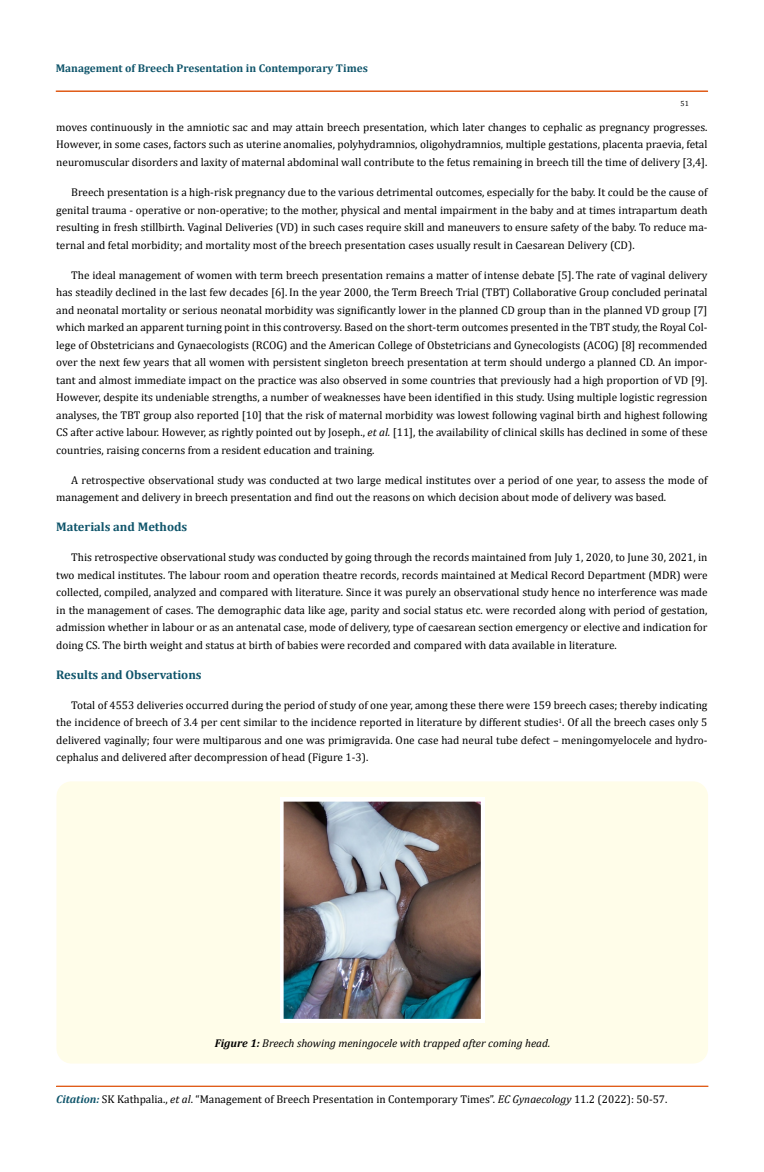
<style>
.page{position:relative;width:764px;height:1172px;background:#fff}
.page>*{position:absolute;margin:0;border:0;box-sizing:border-box;transform-origin:0 0}
.t1{font:700 12.5px "Cambria";color:#0e546a}
.t2{font:11.25px/17.5px "Cambria";color:#000;text-align:justify}
.t3{font:italic 11.25px "Cambria";color:#000}
.t4{font:700 11.25px "Cambria";color:#0e546a}
.t5{font:7.5px "Cambria";color:#000}
.s1{font-style:italic}
.s2{font-weight:700}
.s3{font-weight:700;font-style:italic;color:#0e546a}
</style>
<div class="page">
<div style="left:56px;top:91px;width:651px;height:1px;border:1px solid #e05d1a"></div>
<hr style="left:57px;top:1086px;width:651px;height:1px;background:#e05d1a">
<div style="left:56px;top:781px;width:652px;height:282px;background:#fffde9;border-radius:15px"></div>
<img style="left:281px;top:797px;width:203px;height:225px">
<p class="t4" style="left:56px;top:60px;width:314px">Management of Breech Presentation in Contemporary Times</p>
<p class="t5" style="left:680px;top:98px;width:10px">51</p>
<p class="t2" style="left:56px;top:118px;width:653px">moves continuously in the amniotic sac and may attain breech presentation, which later changes to cephalic as pregnancy progresses.<br>However, in some cases, factors such as uterine anomalies, polyhydramnios, oligohydramnios, multiple gestations, placenta praevia, fetal neuromuscular disorders and laxity of maternal abdominal wall contribute to the fetus remaining in breech till the time of delivery [3,4].</p>
<p class="t2" style="left:56px;top:183px;width:653px;text-indent:15px">Breech presentation is a high-risk pregnancy due to the various detrimental outcomes, especially for the baby. It could be the cause of genital trauma - operative or non-operative; to the mother, physical and mental impairment in the baby and at times intrapartum death resulting in fresh stillbirth. Vaginal Deliveries (VD) in such cases require skill and maneuvers to ensure safety of the baby. To reduce ma&shy;ternal and fetal morbidity; and mortality most of the breech presentation cases usually result in Caesarean Delivery (CD).</p>
<p class="t2" style="left:56px;top:266px;width:653px;text-indent:15px">The ideal management of women with term breech presentation remains a matter of intense debate [5]. The rate of vaginal delivery has steadily declined in the last few decades [6].In the year 2000, the Term Breech Trial (TBT) Collaborative Group concluded perinatal and neonatal mortality or serious neonatal morbidity was significantly lower in the planned CD group than in the planned VD group [7] which marked an apparent turning point in this controversy. Based on the short-term outcomes presented in the TBT study, the Royal Col&shy;lege of Obstetricians and Gynaecologists (RCOG) and the American College of Obstetricians and Gynecologists (ACOG) [8] recommended over the next few years that all women with persistent singleton breech presentation at term should undergo a planned CD. An impor&shy;tant and almost immediate impact on the practice was also observed in some countries that previously had a high proportion of VD [9].<br>However, despite its undeniable strengths, a number of weaknesses have been identified in this study. Using multiple logistic regression analyses, the TBT group also reported [10] that the risk of maternal morbidity was lowest following vaginal birth and highest following CS after active labour. However, as rightly pointed out by Joseph., <span class="s1">et al.</span> [11], the availability of clinical skills has declined in some of these countries, raising concerns from a resident education and training.</p>
<p class="t2" style="left:56px;top:471px;width:653px;text-indent:15px">A retrospective observational study was conducted at two large medical institutes over a period of one year, to assess the mode of management and delivery in breech presentation and find out the reasons on which decision about mode of delivery was based.</p>
<p class="t1" style="left:56px;top:518px;width:133px">Materials and Methods</p>
<p class="t2" style="left:56px;top:548px;width:653px;text-indent:15px">This retrospective observational study was conducted by going through the records maintained from July 1, 2020, to June 30, 2021, in two medical institutes. The labour room and operation theatre records, records maintained at Medical Record Department (MDR) were collected, compiled, analyzed and compared with literature. Since it was purely an observational study hence no interference was made in the management of cases. The demographic data like age, parity and social status etc. were recorded along with period of gestation, admission whether in labour or as an antenatal case, mode of delivery, type of caesarean section emergency or elective and indication for doing CS. The birth weight and status at birth of babies were recorded and compared with data available in literature.</p>
<p class="t1" style="left:56px;top:665px;width:147px">Results and Observations</p>
<p class="t2" style="left:56px;top:696px;width:653px;text-indent:15px">Total of 4553 deliveries occurred during the period of study of one year, among these there were 159 breech cases; thereby indicating the incidence of breech of 3.4 per cent similar to the incidence reported in literature by different studies<sup>1</sup>. Of all the breech cases only 5 delivered vaginally; four were multiparous and one was primigravida. One case had neural tube defect – meningomyelocele and hydro&shy;cephalus and delivered after decompression of head (Figure 1-3).</p>
<p class="t3" style="left:215px;top:1034px;width:337px"><span class="s2">Figure 1:</span> Breech showing meningocele with trapped after coming head.</p>
<p class="t2" style="left:56px;top:1090px;width:613px"><span class="s3">Citation:</span> SK Kathpalia., <span class="s1">et al</span>. “Management of Breech Presentation in Contemporary Times”. <span class="s1">EC Gynaecology</span> 11.2 (2022): 50-57.</p>
</div>
